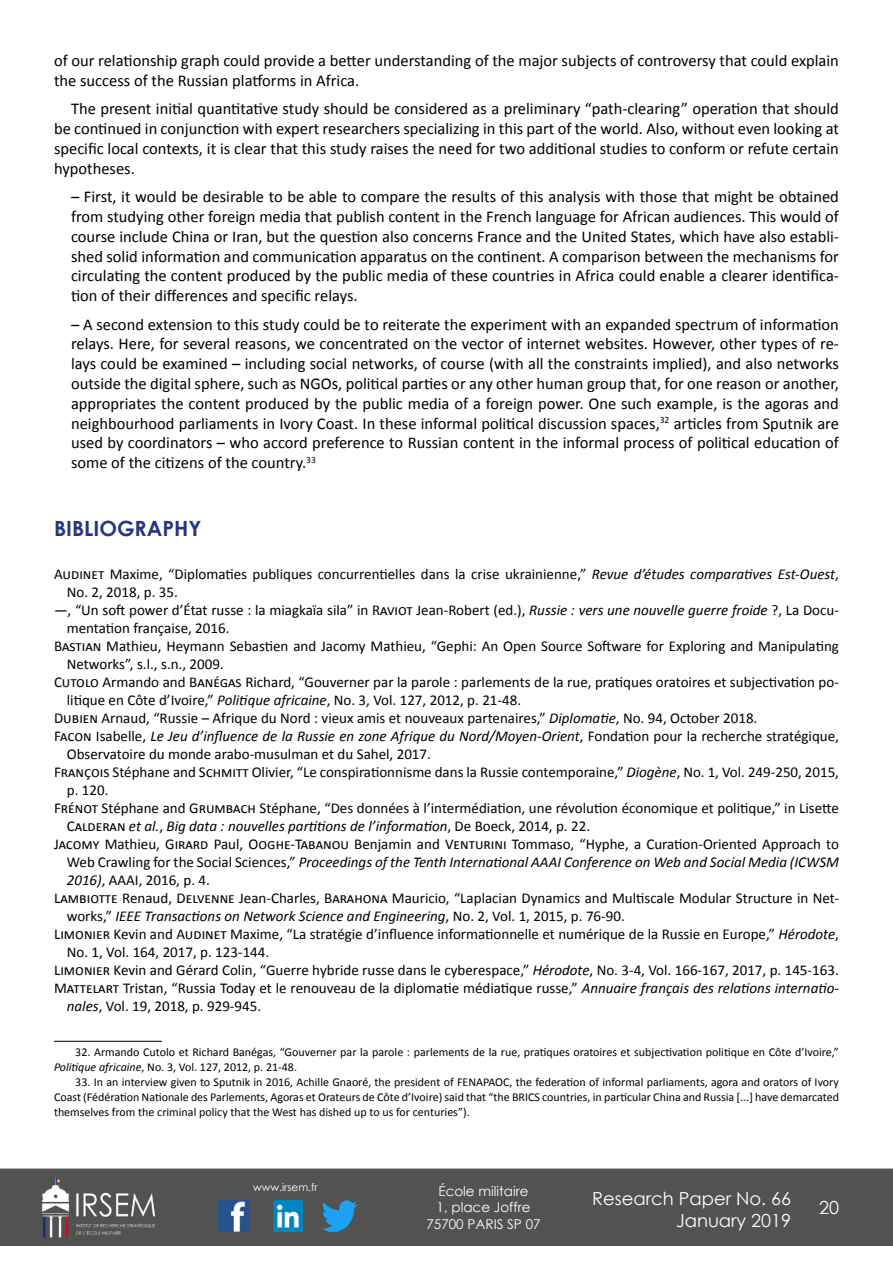
<style>
.page{position:relative;width:893px;height:1263px;background:#fff}
.page>*{position:absolute;margin:0;border:0;box-sizing:border-box;transform-origin:0 0}
.t1{font:700 21px "Century Gothic";color:#283583}
.t2{font:18px/21.6px "Century Gothic";color:#fff;text-align:right}
.t3{font:16.5px/19.8px "Calibri";color:#000;text-align:justify}
.t4{font:15px "Calibri";color:#000}
.t5{font:italic 15px "Calibri";color:#000}
.t6{font:13.5px/16.2px "Century Gothic";color:#fff;text-align:center}
.t7{font:12px/15px "Calibri";color:#000}
.t8{font:10.5px "Century Gothic";color:#fff}
.s1{font-style:italic}
.s2{font-style:normal}
</style>
<div class="page">
<div style="left:0;top:1168px;width:893px;height:78px;background:#525251;border:2px solid #525251"></div>
<img style="left:39px;top:1169px;width:117px;height:76px">
<img style="left:322px;top:1200px;width:36px;height:32px">
<img style="left:218px;top:1200px;width:31px;height:32px">
<img style="left:274px;top:1200px;width:28px;height:32px">
<hr style="left:54px;top:1041px;width:108px;height:1px;background:#000">
<p class="t3" style="left:54px;top:51px;width:786px">of our relationship graph could provide a better understanding of the major subjects of controversy that could explain the success of the Russian platforms in Africa.</p>
<p class="t3" style="left:54px;top:99px;width:786px;text-indent:17px">The present initial quantitative study should be considered as a preliminary “path-clearing” operation that should be continued in conjunction with expert researchers specializing in this part of the world. Also, without even looking at specific local contexts, it is clear that this study raises the need for two additional studies to conform or refute certain hypotheses.</p>
<p class="t3" style="left:71px;top:187px;width:770px">– First, it would be desirable to be able to compare the results of this analysis with those that might be obtained from studying other foreign media that publish content in the French language for African audiences. This would of course include China or Iran, but the question also concerns France and the United States, which have also establi&shy;shed solid information and communication apparatus on the continent. A comparison between the mechanisms for circulating the content produced by the public media of these countries in Africa could enable a clearer identifica&shy;tion of their differences and specific relays.</p>
<p class="t3" style="left:71px;top:314px;width:770px">– A second extension to this study could be to reiterate the experiment with an expanded spectrum of information relays. Here, for several reasons, we concentrated on the vector of internet websites. However, other types of re&shy;lays could be examined – including social networks, of course (with all the constraints implied), and also networks outside the digital sphere, such as NGOs, political parties or any other human group that, for one reason or another, appropriates the content produced by the public media of a foreign power. One such example, is the agoras and neighbourhood parliaments in Ivory Coast. In these informal political discussion spaces,<sup>32</sup> articles from Sputnik are used by coordinators – who accord preference to Russian content in the informal process of political education of some of the citizens of the country.<sup>33</sup></p>
<p class="t1" style="left:54px;top:512px;width:149px">BIBLIOGRAPHY</p>
<p class="t4" style="left:54px;top:565px;width:786px">Audinet Maxime, “Diplomaties publiques concurrentielles dans la crise ukrainienne,” <span class="s1">Revue d’études comparatives Est-Ouest</span>,</p>
<p class="t4" style="left:67px;top:583px;width:113px">No. 2, 2018, p. 35.</p>
<p class="t4" style="left:54px;top:601px;width:786px">—, “Un soft power d’État russe : la miagkaïa sila” in Raviot Jean-Robert (ed.), <span class="s1">Russie : vers une nouvelle guerre froide</span> ?, La Docu-</p>
<p class="t4" style="left:67px;top:619px;width:164px">mentation française, 2016.</p>
<p class="t4" style="left:54px;top:637px;width:786px">Bastian Mathieu, Heymann Sebastien and Jacomy Mathieu, “Gephi: An Open Source Software for Exploring and Manipulating</p>
<p class="t4" style="left:67px;top:655px;width:158px">Networks”, s.l., s.n., 2009.</p>
<p class="t4" style="left:54px;top:673px;width:786px">Cutolo Armando and Banégas Richard, “Gouverner par la parole : parlements de la rue, pratiques oratoires et subjectivation po-</p>
<p class="t4" style="left:67px;top:691px;width:456px">litique en Côte d’Ivoire,” <span class="s1">Politique africaine</span>, No. 3, Vol. 127, 2012, p. 21-48.</p>
<p class="t4" style="left:54px;top:709px;width:705px">Dubien Arnaud, “Russie – Afrique du Nord : vieux amis et nouveaux partenaires,” <span class="s1">Diplomatie</span>, No. 94, October 2018.</p>
<p class="t5" style="left:54px;top:726px;width:786px"><span class="s2">Facon Isabelle,</span> Le Jeu d’influence de la Russie en zone Afrique du Nord/Moyen-Orient<span class="s2">, Fondation pour la recherche stratégique,</span></p>
<p class="t4" style="left:67px;top:745px;width:366px">Observatoire du monde arabo-musulman et du Sahel, 2017.</p>
<p class="t4" style="left:54px;top:763px;width:786px">François Stéphane and Schmitt Olivier, “Le conspirationnisme dans la Russie contemporaine,” <span class="s1">Diogène</span>, No. 1, Vol. 249-250, 2015,</p>
<p class="t4" style="left:67px;top:781px;width:43px">p. 120.</p>
<p class="t4" style="left:54px;top:799px;width:786px">Frénot Stéphane and Grumbach Stéphane, “Des données à l’intermédiation, une révolution économique et politique,” in Lisette</p>
<p class="t5" style="left:67px;top:816px;width:525px"><span class="s2">Calderan</span> et al.<span class="s2">,</span> Big data : nouvelles partitions de l’information<span class="s2">, De Boeck, 2014, p. 22.</span></p>
<p class="t4" style="left:54px;top:835px;width:786px">Jacomy Mathieu, Girard Paul, Ooghe-Tabanou Benjamin and Venturini Tommaso, “Hyphe, a Curation-Oriented Approach to</p>
<p class="t5" style="left:67px;top:852px;width:774px"><span class="s2">Web Crawling for the Social Sciences,”</span> Proceedings of the Tenth International AAAI Conference on Web and Social Media (ICWSM</p>
<p class="t4" style="left:67px;top:871px;width:145px"><span class="s1">2016)</span>, AAAI, 2016, p. 4.</p>
<p class="t4" style="left:54px;top:889px;width:786px">Lambiotte Renaud, Delvenne Jean-Charles, Barahona Mauricio, “Laplacian Dynamics and Multiscale Modular Structure in Net-</p>
<p class="t5" style="left:67px;top:906px;width:559px"><span class="s2">works,”</span> IEEE Transactions on Network Science and Engineering<span class="s2">, No. 2, Vol. 1, 2015, p. 76-90.</span></p>
<p class="t4" style="left:54px;top:925px;width:786px">Limonier Kevin and Audinet Maxime, “La stratégie d’influence informationnelle et numérique de la Russie en Europe,” <span class="s1">Hérodote</span>,</p>
<p class="t4" style="left:67px;top:943px;width:204px">No. 1, Vol. 164, 2017, p. 123-144.</p>
<p class="t4" style="left:54px;top:961px;width:786px">Limonier Kevin and Gérard Colin, “Guerre hybride russe dans le cyberespace,” <span class="s1">Hérodote</span>, No. 3-4, Vol. 166-167, 2017, p. 145-163.</p>
<p class="t4" style="left:54px;top:979px;width:786px">Mattelart Tristan, “Russia Today et le renouveau de la diplomatie médiatique russe,” <span class="s1">Annuaire français des relations internatio-</span></p>
<p class="t4" style="left:67px;top:997px;width:196px"><span class="s1">nales</span>, Vol. 19, 2018, p. 929-945.</p>
<p class="t7" style="left:54px;top:1045px;width:786px;text-indent:21px">32. Armando Cutolo et Richard Banégas, “Gouverner par la parole : parlements de la rue, pratiques oratoires et subjectivation politique en Côte d’Ivoire,”<br><span class="s1">Politique africaine</span>, No. 3, Vol. 127, 2012, p. 21-48.</p>
<p class="t7" style="left:54px;top:1075px;width:786px;text-align:justify;text-indent:21px">33. In an interview given to Sputnik in 2016, Achille Gnaoré, the president of FENAPAOC, the federation of informal parliaments, agora and orators of Ivory Coast (Fédération Nationale des Parlements, Agoras et Orateurs de Côte d’Ivoire) said that “the BRICS countries, in particular China and Russia [...] have demarcated themselves from the criminal policy that the West has dished up to us for centuries”).</p>
<p class="t8" style="left:253px;top:1179px;width:66px">www.irsem.fr</p>
<p class="t6" style="left:426px;top:1183px;width:116px">École militaire<br>1, place Joffre<br>75700 PARIS SP 07</p>
<p class="t2" style="left:592px;top:1187px;width:200px">Research Paper No. 66<br>January 2019</p>
<p class="t2" style="left:819px;top:1196px;width:21px">20</p>
</div>
